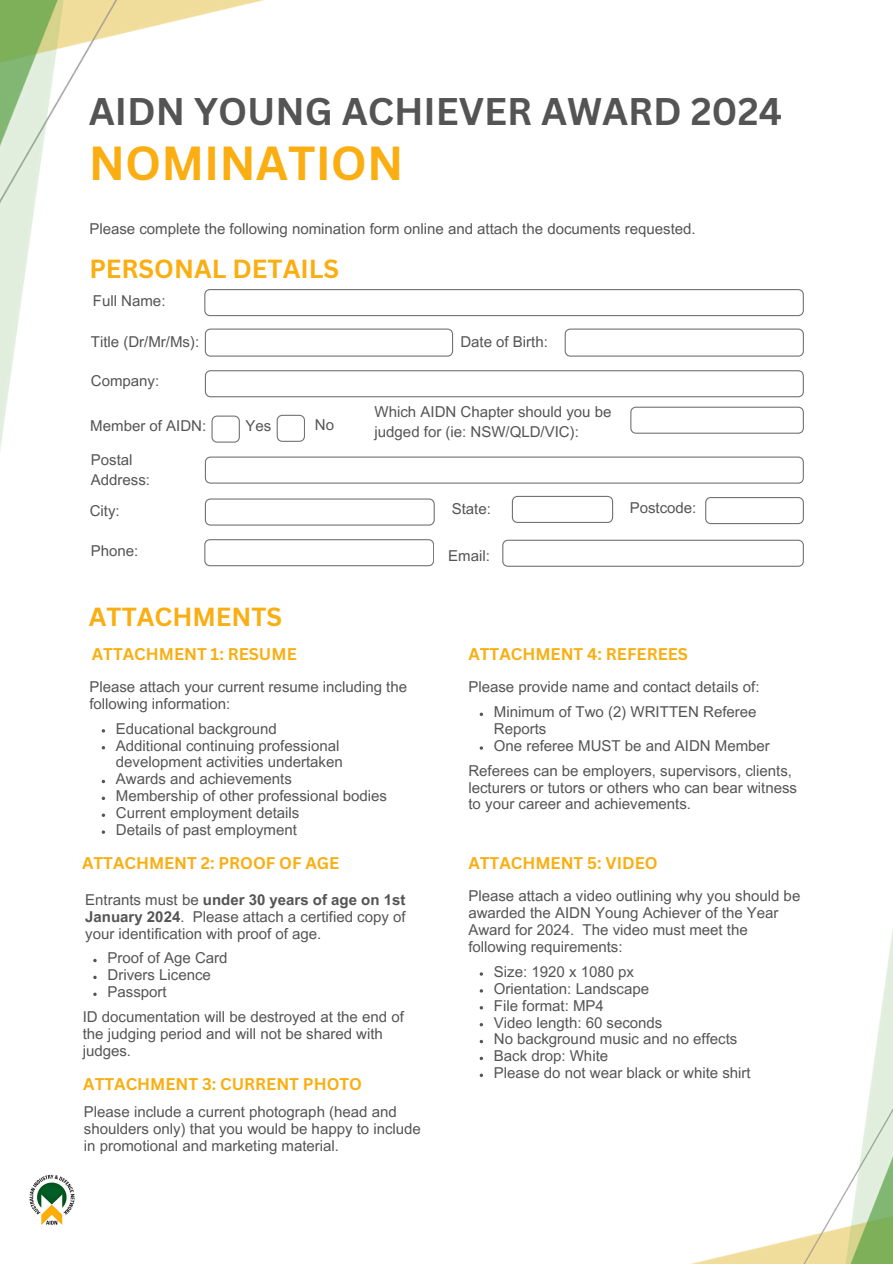
<style>
.page{position:relative;width:893px;height:1264px;background:#fff}
.page>*{position:absolute;margin:0;border:0;box-sizing:border-box;transform-origin:0 0}
.t1{font:700 46.5px "Canva Sans";color:#faae11}
.t2{font:700 37.5px "Canva Sans";color:#545454}
.t3{font:700 25.5px "Canva Sans";color:#faae11}
.t4{font:700 16.5px "Canva Sans";color:#faae11}
.t5{font:15px/16.8px "Arial MT Pro";color:#545454}
.s1{font-weight:700}
</style>
<div class="page">
<img style="left:0;top:0;width:281px;height:479px">
<img style="left:694px;top:936px;width:198px;height:327px">
<img style="left:29px;top:1174px;width:46px;height:51px">
<svg style="left:204px;top:289px;width:599px;height:27px"></svg>
<svg style="left:205px;top:456px;width:598px;height:27px"></svg>
<svg style="left:205px;top:328px;width:248px;height:28px"></svg>
<svg style="left:564px;top:328px;width:239px;height:28px"></svg>
<svg style="left:630px;top:406px;width:173px;height:27px"></svg>
<svg style="left:205px;top:498px;width:229px;height:27px"></svg>
<svg style="left:512px;top:496px;width:101px;height:27px"></svg>
<svg style="left:705px;top:497px;width:98px;height:27px"></svg>
<svg style="left:204px;top:539px;width:230px;height:27px"></svg>
<svg style="left:502px;top:539px;width:301px;height:27px"></svg>
<svg style="left:205px;top:370px;width:598px;height:27px"></svg>
<svg style="left:102px;top:813px;width:3px;height:4px"></svg>
<svg style="left:479px;top:712px;width:4px;height:4px"></svg>
<svg style="left:479px;top:1039px;width:4px;height:4px"></svg>
<svg style="left:479px;top:1056px;width:4px;height:4px"></svg>
<svg style="left:93px;top:958px;width:4px;height:4px"></svg>
<svg style="left:93px;top:975px;width:4px;height:4px"></svg>
<svg style="left:211px;top:415px;width:29px;height:27px"></svg>
<svg style="left:276px;top:415px;width:29px;height:27px"></svg>
<p class="t2" style="left:89px;top:85px;width:694px">AIDN YOUNG ACHIEVER AWARD 2024</p>
<h3 class="t1" style="left:89px;top:130px;width:316px">NOMINATION</h3>
<h4 class="t5" style="left:89px;top:222px;width:607px">Please complete the following nomination form online and attach the documents requested.</h4>
<p class="t3" style="left:89px;top:250px;width:251px">PERSONAL DETAILS</p>
<p class="t5" style="left:93px;top:294px;width:74px">Full Name:</p>
<h2 class="t5" style="left:91px;top:335px;width:110px">Title (Dr/Mr/Ms):</h2>
<h1 class="t5" style="left:460px;top:335px;width:89px">Date of Birth:</h1>
<p class="t5" style="left:91px;top:374px;width:70px">Company:</p>
<p class="t5" style="left:90px;top:419px;width:117px">Member of AIDN:</p>
<h3 class="t5" style="left:245px;top:419px;width:27px">Yes</h3>
<p class="t5" style="left:315px;top:418px;width:21px">No</p>
<p class="t5" style="left:91px;top:451px;width:61px;line-height:20.2px">Postal<br>Address:</p>
<p class="t5" style="left:374px;top:403px;width:238px;line-height:20.2px">Which AIDN Chapter should you be judged for (ie: NSW/QLD/VIC):</p>
<p class="t5" style="left:90px;top:504px;width:31px">City:</p>
<p class="t5" style="left:451px;top:502px;width:41px">State:</p>
<p class="t5" style="left:629px;top:501px;width:68px">Postcode:</p>
<p class="t5" style="left:91px;top:544px;width:49px">Phone:</p>
<p class="t5" style="left:448px;top:549px;width:43px">Email:</p>
<p class="t3" style="left:89px;top:599px;width:195px">ATTACHMENTS</p>
<p class="t4" style="left:92px;top:643px;width:206px">ATTACHMENT 1: RESUME</p>
<p class="t5" style="left:89px;top:680px;width:319px">Please attach your current resume including the following information:</p>
<p class="t5" style="left:116px;top:722px;width:162px">Educational background</p>
<p class="t5" style="left:116px;top:738px;width:228px">Additional continuing professional development activities undertaken</p>
<p class="t5" style="left:116px;top:772px;width:177px">Awards and achievements</p>
<p class="t5" style="left:116px;top:789px;width:272px">Membership of other professional bodies</p>
<h4 class="t5" style="left:116px;top:806px;width:185px">Current employment details</h4>
<p class="t5" style="left:116px;top:823px;width:182px">Details of past employment</p>
<p class="t4" style="left:82px;top:851px;width:259px">ATTACHMENT 2: PROOF OF AGE</p>
<p class="t5" style="left:85px;top:893px;width:322px;text-align:justify">Entrants must be <span class="s1">under 30 years of age on 1st January 2024</span>. Please attach a certified copy of your identification with proof of age.</p>
<p class="t5" style="left:107px;top:951px;width:122px">Proof of Age Card</p>
<p class="t5" style="left:107px;top:968px;width:105px">Drivers Licence</p>
<p class="t5" style="left:107px;top:985px;width:61px">Passport</p>
<p class="t5" style="left:83px;top:1010px;width:322px">ID documentation will be destroyed at the end of the judging period and will not be shared with judges.</p>
<p class="t4" style="left:83px;top:1072px;width:280px">ATTACHMENT 3: CURRENT PHOTO</p>
<p class="t5" style="left:84px;top:1105px;width:338px">Please include a current photograph (head and shoulders only) that you would be happy to include in promotional and marketing material.</p>
<p class="t4" style="left:468px;top:643px;width:221px">ATTACHMENT 4: REFEREES</p>
<p class="t5" style="left:468px;top:680px;width:292px">Please provide name and contact details of:</p>
<p class="t5" style="left:494px;top:705px;width:264px">Minimum of Two (2) WRITTEN Referee<br>Reports</p>
<p class="t5" style="left:494px;top:739px;width:277px">One referee MUST be and AIDN Member</p>
<h4 class="t5" style="left:468px;top:763px;width:330px">Referees can be employers, supervisors, clients, lecturers or tutors or others who can bear witness to your career and achievements.</h4>
<p class="t4" style="left:468px;top:851px;width:191px">ATTACHMENT 5: VIDEO</p>
<p class="t5" style="left:468px;top:889px;width:333px">Please attach a video outlining why you should be awarded the AIDN Young Achiever of the Year Award for 2024. The video must meet the following requirements:</p>
<h4 class="t5" style="left:494px;top:965px;width:142px">Size: 1920 x 1080 px</h4>
<p class="t5" style="left:494px;top:981px;width:157px">Orientation: Landscape</p>
<p class="t5" style="left:494px;top:998px;width:111px">File format: MP4</p>
<p class="t5" style="left:494px;top:1015px;width:170px">Video length: 60 seconds</p>
<p class="t5" style="left:494px;top:1032px;width:245px">No background music and no effects</p>
<h4 class="t5" style="left:494px;top:1049px;width:116px">Back drop: White</h4>
<p class="t5" style="left:494px;top:1066px;width:258px">Please do not wear black or white shirt</p>
</div>
